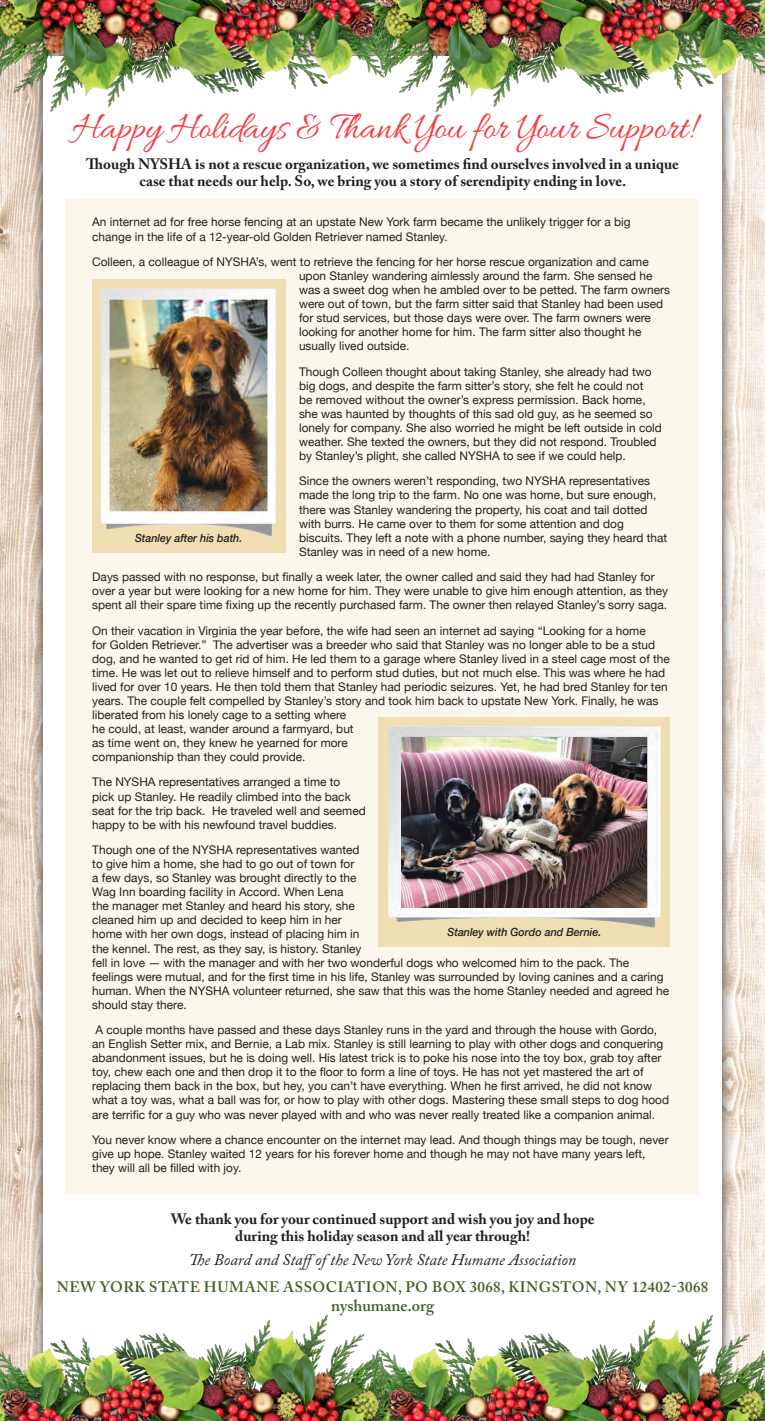
<style>
.page{position:relative;width:765px;height:1421px;background:#fff}
.page>*{position:absolute;margin:0;border:0;box-sizing:border-box;transform-origin:0 0}
.t1{font:40px "Allura";letter-spacing:-.01em;color:#f23d44}
.t2{font:600 16.38px "Adobe Caslon Pro";color:#425e26}
.t3{font:italic 16.25px "Adobe Caslon Pro";color:#241f1f}
.t4{font:700 15px/17.5px "Adobe Caslon Pro";color:#241f1f;text-align:center}
.t5{font:600 15px "Adobe Caslon Pro";letter-spacing:.035em;color:#425e26}
.t6{font:11.88px/14px "Helvetica Neue";color:#241f1f}
.t7{font:italic 500 11.25px "Helvetica Neue";color:#241f1f;scale:.95 1}
</style>
<div class="page">
<img style="left:0;top:116px;width:30px;height:964px">
<img style="left:734px;top:116px;width:31px;height:964px">
<img style="left:0;top:1080px;width:30px;height:230px">
<img style="left:734px;top:1080px;width:31px;height:230px">
<div style="left:30px;top:44px;width:704px;height:1376px;background:#241f1f;opacity:.85"></div>
<div style="left:43px;top:56px;width:678px;height:1356px;background:#fff"></div>
<div style="left:66px;top:199px;width:632px;height:994px;background:#fbf7ec"></div>
<div style="left:379px;top:717px;width:291px;height:229px;background:#efdeb2"></div>
<img style="left:388px;top:726px;width:273px;height:202px">
<img style="left:402px;top:737px;width:245px;height:170px">
<div style="left:92px;top:279px;width:194px;height:273px;background:#efdeb2"></div>
<img style="left:100px;top:288px;width:176px;height:249px">
<img style="left:0;top:0;width:765px;height:116px">
<img style="left:0;top:1310px;width:765px;height:110px">
<h1 class="t1" style="left:72px;top:105px;width:623px">Happy Holidays &amp; Thank You for Your Support!</h1>
<p class="t4" style="left:86px;top:155px;width:594px">Though NYSHA is not a rescue organization, we sometimes find ourselves involved in a unique case that needs our help. So, we bring you a story of serendipity ending in love.</p>
<p class="t6" style="left:92px;top:216px;width:540px">An internet ad for free horse fencing at an upstate New York farm became the unlikely trigger for a big change in the life of a 12-year-old Golden Retriever named Stanley.</p>
<p class="t6" style="left:299px;top:255px;width:372px;text-indent:-207px">Colleen, a colleague of NYSHA’s, went to retrieve the fencing for her horse rescue organization and came upon Stanley wandering aimlessly around the farm. She sensed he was a sweet dog when he ambled over to be petted. The farm owners were out of town, but the farm sitter said that Stanley had been used for stud services, but those days were over. The farm owners were looking for another home for him. The farm sitter also thought he usually lived outside.</p>
<p class="t6" style="left:299px;top:365px;width:364px">Though Colleen thought about taking Stanley, she already had two big dogs, and despite the farm sitter’s story, she felt he could not<br>be removed without the owner’s express permission. Back home, she was haunted by thoughts of this sad old guy, as he seemed so lonely for company. She also worried he might be left outside in cold weather. She texted the owners, but they did not respond. Troubled by Stanley’s plight, she called NYSHA to see if we could help.</p>
<p class="t6" style="left:299px;top:474px;width:370px">Since the owners weren’t responding, two NYSHA representatives made the long trip to the farm. No one was home, but sure enough, there was Stanley wandering the property, his coat and tail dotted with burrs. He came over to them for some attention and dog biscuits. They left a note with a phone number, saying they heard that Stanley was in need of a new home.</p>
<p class="t6" style="left:92px;top:570px;width:577px">Days passed with no response, but finally a week later, the owner called and said they had had Stanley for over a year but were looking for a new home for him. They were unable to give him enough attention, as they spent all their spare time fixing up the recently purchased farm. The owner then relayed Stanley’s sorry saga.</p>
<p class="t6" style="left:92px;top:624px;width:579px">On their vacation in Virginia the year before, the wife had seen an internet ad saying “Looking for a home<br>for Golden Retriever.” The advertiser was a breeder who said that Stanley was no longer able to be a stud dog, and he wanted to get rid of him. He led them to a garage where Stanley lived in a steel cage most of the time. He was let out to relieve himself and to perform stud duties, but not much else. This was where he had lived for over 10 years. He then told them that Stanley had periodic seizures. Yet, he had bred Stanley for ten years. The couple felt compelled by Stanley’s story and took him back to upstate New York. Finally, he was liberated from his lonely cage to a setting where<br>he could, at least, wander around a farmyard, but<br>as time went on, they knew he yearned for more<br>companionship than they could provide.</p>
<p class="t6" style="left:92px;top:775px;width:275px">The NYSHA representatives arranged a time to<br>pick up Stanley. He readily climbed into the back seat for the trip back. He traveled well and seemed happy to be with his newfound travel buddies.</p>
<p class="t6" style="left:92px;top:843px;width:578px">Though one of the NYSHA representatives wanted<br>to give him a home, she had to go out of town for<br>a few days, so Stanley was brought directly to the<br>Wag Inn boarding facility in Accord. When Lena<br>the manager met Stanley and heard his story, she<br>cleaned him up and decided to keep him in her<br>home with her own dogs, instead of placing him in<br>the kennel. The rest, as they say, is history. Stanley<br>fell in love — with the manager and with her two wonderful dogs who welcomed him to the pack. The feelings were mutual, and for the first time in his life, Stanley was surrounded by loving canines and a caring human. When the NYSHA volunteer returned, she saw that this was the home Stanley needed and agreed he should stay there.</p>
<p class="t6" style="left:92px;top:1023px;width:578px">A couple months have passed and these days Stanley runs in the yard and through the house with Gordo, an English Setter mix, and Bernie, a Lab mix. Stanley is still learning to play with other dogs and conquering abandonment issues, but he is doing well. His latest trick is to poke his nose into the toy box, grab toy after toy, chew each one and then drop it to the floor to form a line of toys. He has not yet mastered the art of replacing them back in the box, but hey, you can’t have everything. When he first arrived, he did not know what a toy was, what a ball was for, or how to play with other dogs. Mastering these small steps to dog hood are terrific for a guy who was never played with and who was never really treated like a companion animal.</p>
<p class="t6" style="left:92px;top:1133px;width:578px">You never know where a chance encounter on the internet may lead. And though things may be tough, never give up hope. Stanley waited 12 years for his forever home and though he may not have many years left, they will all be filled with joy.</p>
<p class="t7" style="left:135px;top:528px;width:114px">Stanley after his bath.</p>
<p class="t7" style="left:447px;top:921px;width:163px">Stanley with Gordo and Bernie.</p>
<p class="t4" style="left:171px;top:1209px;width:425px">We thank you for your continued support and wish you joy and hope during this holiday season and all year through!</p>
<h3 class="t3" style="left:189px;top:1249px;width:389px">The Board and Staffof the New York State Humane Association</h3>
<p class="t5" style="left:57px;top:1277px;width:653px">NEW YORK STATE HUMANE ASSOCIATION, PO BOX 3068, KINGSTON, NY 12402-3068</p>
<h2 class="t2" style="left:331px;top:1295px;width:104px">nyshumane.org</h2>
</div>
